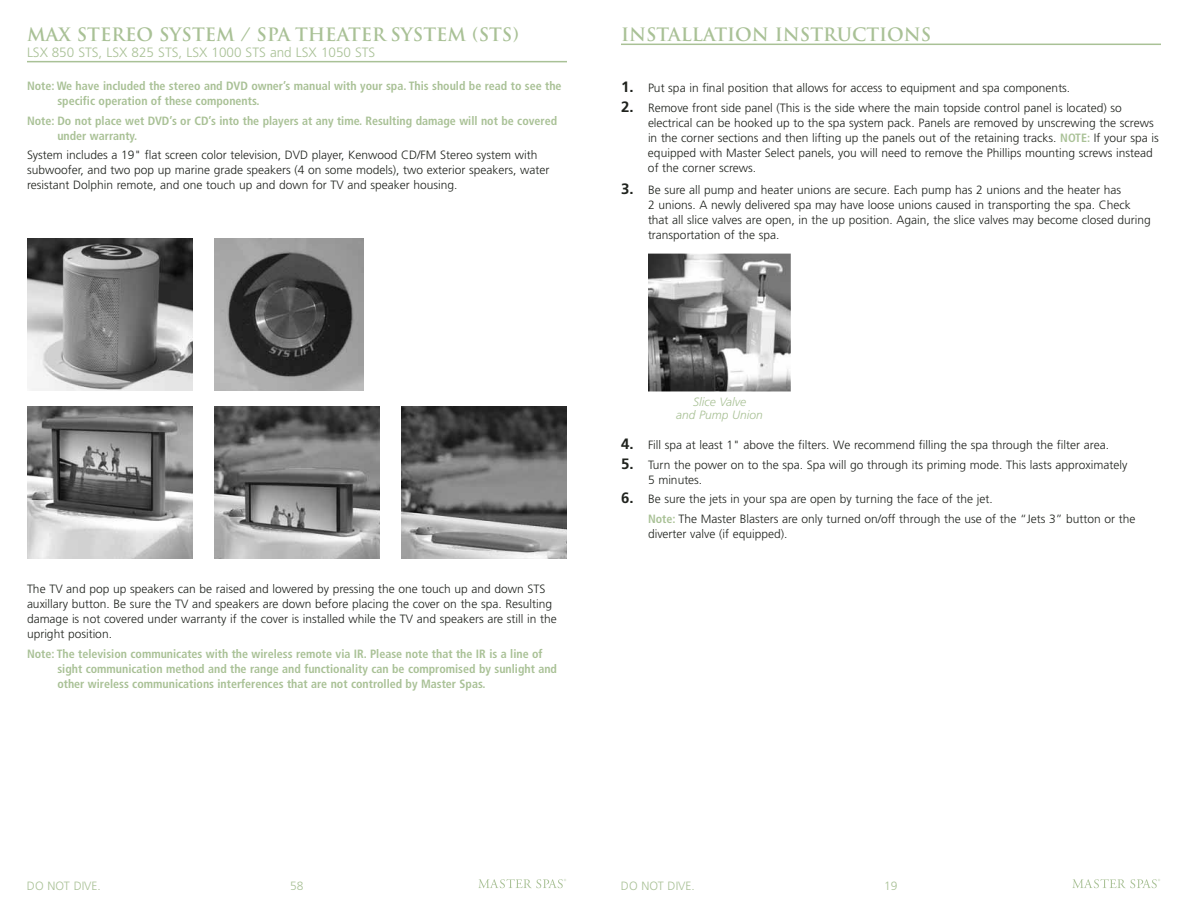
<style>
.page{position:relative;width:1188px;height:918px;background:#fff}
.page>*{position:absolute;margin:0;border:0;box-sizing:border-box;transform-origin:0 0}
.t1{font:700 18px "Trajan";color:#a9c196}
.t2{font:300 13.5px "Frutiger";color:#a9c196}
.t3{font:300 12px/15px "Frutiger";color:#20231e}
.t4{font:700 condensed 12px/15px "Frutiger";color:#a9c196}
.t5{font:300 12px "Frutiger";color:#a9c196}
.t6{font:italic 300 12px/13.5px "Frutiger";color:#a9c196;text-align:center}
.s1{font-weight:700;font-size:15px}
.s2{font-weight:700;font-stretch:condensed;color:#a9c196}
</style>
<div class="page">
<hr style="left:27px;top:61px;width:540px;height:1px;background:#a9c196">
<svg style="left:478px;top:879px;width:88px;height:9px"></svg>
<img style="left:27px;top:239px;width:165px;height:152px">
<img style="left:214px;top:239px;width:149px;height:152px">
<img style="left:27px;top:407px;width:165px;height:152px">
<img style="left:214px;top:407px;width:166px;height:152px">
<img style="left:402px;top:407px;width:165px;height:152px">
<hr style="left:621px;top:44px;width:540px;height:1px;background:#a9c196">
<svg style="left:1072px;top:879px;width:88px;height:9px"></svg>
<img style="left:648px;top:254px;width:143px;height:137px">
<h1 class="t1" style="left:27px;top:24px;width:493px">MAX STEREO SYSTEM / SPA THEATER SYSTEM (STS)</h1>
<p class="t2" style="left:27px;top:47px;width:350px">LSX 850 STS, LSX 825 STS, LSX 1000 STS and LSX 1050 STS</p>
<p class="t4" style="left:57px;top:79px;width:506px;text-indent:-30px">Note: We have included the stereo and DVD owner’s manual with your spa. This should be read to see the specific operation of these components.</p>
<p class="t4" style="left:57px;top:114px;width:501px;text-indent:-30px">Note: Do not place wet DVD’s or CD’s into the players at any time. Resulting damage will not be covered under warranty.</p>
<p class="t3" style="left:27px;top:148px;width:524px">System includes a 19" flat screen color television, DVD player, Kenwood CD/FM Stereo system with subwoofer, and two pop up marine grade speakers (4 on some models), two exterior speakers, water resistant Dolphin remote, and one touch up and down for TV and speaker housing.</p>
<h1 class="t1" style="left:621px;top:24px;width:312px">INSTALLATION INSTRUCTIONS</h1>
<p class="t3" style="left:621px;top:82px;width:451px"><span class="s1">1.</span> Put spa in final position that allows for access to equipment and spa components.</p>
<p class="t3" style="left:648px;top:101px;width:512px;text-indent:-27px"><span class="s1">2.</span> Remove front side panel (This is the side where the main topside control panel is located) so electrical can be hooked up to the spa system pack. Panels are removed by unscrewing the screws in the corner sections and then lifting up the panels out of the retaining tracks. <span class="s2">NOTE:</span> If your spa is equipped with Master Select panels, you will need to remove the Phillips mounting screws instead of the corner screws.</p>
<p class="t3" style="left:648px;top:183px;width:504px;text-indent:-27px"><span class="s1">3.</span> Be sure all pump and heater unions are secure. Each pump has 2 unions and the heater has<br>2 unions. A newly delivered spa may have loose unions caused in transporting the spa. Check that all slice valves are open, in the up position. Again, the slice valves may become closed during transportation of the spa.</p>
<p class="t3" style="left:27px;top:582px;width:531px">The TV and pop up speakers can be raised and lowered by pressing the one touch up and down STS auxillary button. Be sure the TV and speakers are down before placing the cover on the spa. Resulting damage is not covered under warranty if the cover is installed while the TV and speakers are still in the upright position.</p>
<p class="t4" style="left:57px;top:647px;width:501px;text-indent:-30px">Note: The television communicates with the wireless remote via IR. Please note that the IR is a line of sight communication method and the range and functionality can be compromised by sunlight and other wireless communications interferences that are not controlled by Master Spas.</p>
<p class="t6" style="left:676px;top:396px;width:88px">Slice Valve<br>and Pump Union</p>
<p class="t3" style="left:621px;top:439px;width:490px"><span class="s1">4.</span> Fill spa at least 1" above the filters. We recommend filling the spa through the filter area.</p>
<p class="t3" style="left:648px;top:458px;width:481px;text-indent:-27px"><span class="s1">5.</span> Turn the power on to the spa. Spa will go through its priming mode. This lasts approximately<br>5 minutes.</p>
<p class="t3" style="left:648px;top:490px;width:489px;line-height:19.5px;text-indent:-27px"><span class="s1">6.</span> Be sure the jets in your spa are open by turning the face of the jet.<br><span class="s2">Note:</span> The Master Blasters are only turned on/off through the use of the “Jets 3” button or the</p>
<p class="t3" style="left:648px;top:527px;width:141px">diverter valve (if equipped).</p>
<p class="t5" style="left:27px;top:881px;width:75px">DO NOT DIVE.</p>
<p class="t5" style="left:290px;top:881px;width:15px">58</p>
<p class="t5" style="left:621px;top:881px;width:75px">DO NOT DIVE.</p>
<p class="t5" style="left:884px;top:881px;width:15px">19</p>
</div>
